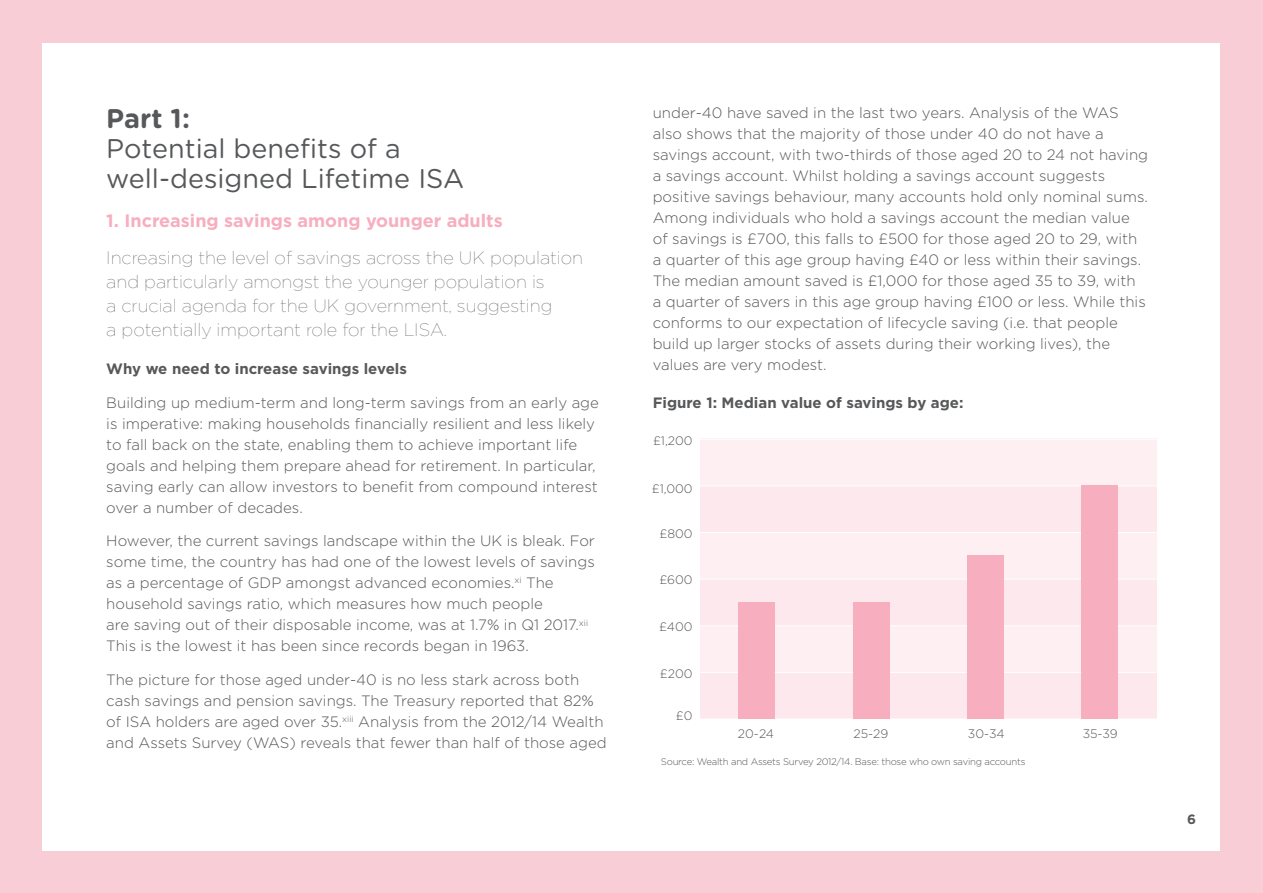
<style>
.page{position:relative;width:1263px;height:893px;background:#f9cdd6}
.page>*{position:absolute;margin:0;border:0;box-sizing:border-box;transform-origin:0 0}
.t1{font:27px/30px "Gotham Rounded";color:#57585a}
.t2{font:700 27px "Gotham Rounded";color:#57585a}
.t3{font:100 18px/24px "Gotham";color:#57585a}
.t4{font:700 18px "Gotham";color:#f7aebf}
.t5{font:300 15px/21px "Gotham";color:#57585a}
.t6{font:700 15px "Gotham";color:#57585a}
.t7{font:700 13.5px "Gotham";color:#57585a}
.t8{font:300 12.3px "Gotham";color:#57585a}
.t9{font:300 9.6px "Gotham";letter-spacing:-.025em;color:#57585a}
</style>
<div class="page">
<div style="left:43px;top:43px;width:1177px;height:807px;background:#fff"></div>
<div style="left:700px;top:439px;width:456px;height:280px;background:#fdeff2"></div>
<div style="left:700px;top:486px;width:456px;height:46px;background:#fce8ed"></div>
<div style="left:700px;top:579px;width:456px;height:47px;background:#fce8ed"></div>
<div style="left:700px;top:672px;width:456px;height:47px;background:#fce8ed"></div>
<hr style="left:700px;top:672px;width:456px;height:1px;background:#fff">
<hr style="left:700px;top:625px;width:456px;height:1px;background:#fff">
<hr style="left:700px;top:579px;width:456px;height:1px;background:#fff">
<hr style="left:700px;top:532px;width:456px;height:1px;background:#fff">
<hr style="left:700px;top:486px;width:456px;height:1px;background:#fff">
<hr style="left:700px;top:439px;width:456px;height:1px;background:#fff">
<div style="left:739px;top:602px;width:36px;height:117px;background:#f7aebf"></div>
<div style="left:853px;top:602px;width:36px;height:117px;background:#f7aebf"></div>
<div style="left:967px;top:556px;width:36px;height:163px;background:#f7aebf"></div>
<div style="left:1081px;top:486px;width:37px;height:233px;background:#f7aebf"></div>
<h1 class="t2" style="left:106px;top:99px;width:85px">Part 1:</h1>
<h1 class="t1" style="left:106px;top:132px;width:359px">Potential benefits of a well-designed Lifetime ISA</h1>
<p class="t4" style="left:106px;top:210px;width:398px">1. Increasing savings among younger adults</p>
<p class="t3" style="left:106px;top:245px;width:478px">Increasing the level of savings across the UK population and particularly amongst the younger population is<br>a crucial agenda for the UK government, suggesting<br>a potentially important role for the LISA.</p>
<p class="t6" style="left:106px;top:360px;width:302px">Why we need to increase savings levels</p>
<p class="t5" style="left:106px;top:392px;width:494px">Building up medium-term and long-term savings from an early age is imperative: making households financially resilient and less likely to fall back on the state, enabling them to achieve important life goals and helping them prepare ahead for retirement. In particular, saving early can allow investors to benefit from compound interest over a number of decades.</p>
<p class="t5" style="left:106px;top:531px;width:490px">However, the current savings landscape within the UK is bleak. For some time, the country has had one of the lowest levels of savings as a percentage of GDP amongst advanced economies.<sup>xi</sup> The household savings ratio, which measures how much people<br>are saving out of their disposable income, was at 1.7% in Q1 2017.<sup>xii </sup>This is the lowest it has been since records began in 1963.</p>
<p class="t5" style="left:106px;top:669px;width:502px">The picture for those aged under-40 is no less stark across both cash savings and pension savings. The Treasury reported that 82% of ISA holders are aged over 35.<sup>xiii</sup> Analysis from the 2012/14 Wealth and Assets Survey (WAS) reveals that fewer than half of those aged</p>
<p class="t5" style="left:653px;top:102px;width:497px">under-40 have saved in the last two years. Analysis of the WAS also shows that the majority of those under 40 do not have a savings account, with two-thirds of those aged 20 to 24 not having a savings account. Whilst holding a savings account suggests positive savings behaviour, many accounts hold only nominal sums.<br>Among individuals who hold a savings account the median value of savings is £700, this falls to £500 for those aged 20 to 29, with a quarter of this age group having £40 or less within their savings.<br>The median amount saved is £1,000 for those aged 35 to 39, with<br>a quarter of savers in this age group having £100 or less. While this conforms to our expectation of lifecycle saving (i.e. that people build up larger stocks of assets during their working lives), the values are very modest.</p>
<p class="t6" style="left:653px;top:394px;width:312px">Figure 1: Median value of savings by age:</p>
<p class="t8" style="left:653px;top:433px;width:41px">£1,200</p>
<p class="t8" style="left:652px;top:481px;width:42px">£1,000</p>
<p class="t8" style="left:659px;top:526px;width:35px">£800</p>
<p class="t8" style="left:659px;top:573px;width:35px">£600</p>
<p class="t8" style="left:659px;top:619px;width:35px">£400</p>
<p class="t8" style="left:660px;top:666px;width:34px">£200</p>
<p class="t8" style="left:676px;top:708px;width:18px">£0</p>
<p class="t8" style="left:738px;top:726px;width:38px">20-24</p>
<p class="t8" style="left:853px;top:726px;width:36px">25-29</p>
<p class="t8" style="left:968px;top:726px;width:38px">30-34</p>
<p class="t8" style="left:1083px;top:726px;width:37px">35-39</p>
<p class="t9" style="left:661px;top:756px;width:366px">Source: Wealth and Assets Survey 2012/14. Base: those who own saving accounts</p>
<p class="t7" style="left:1187px;top:811px;width:10px">6</p>
</div>
